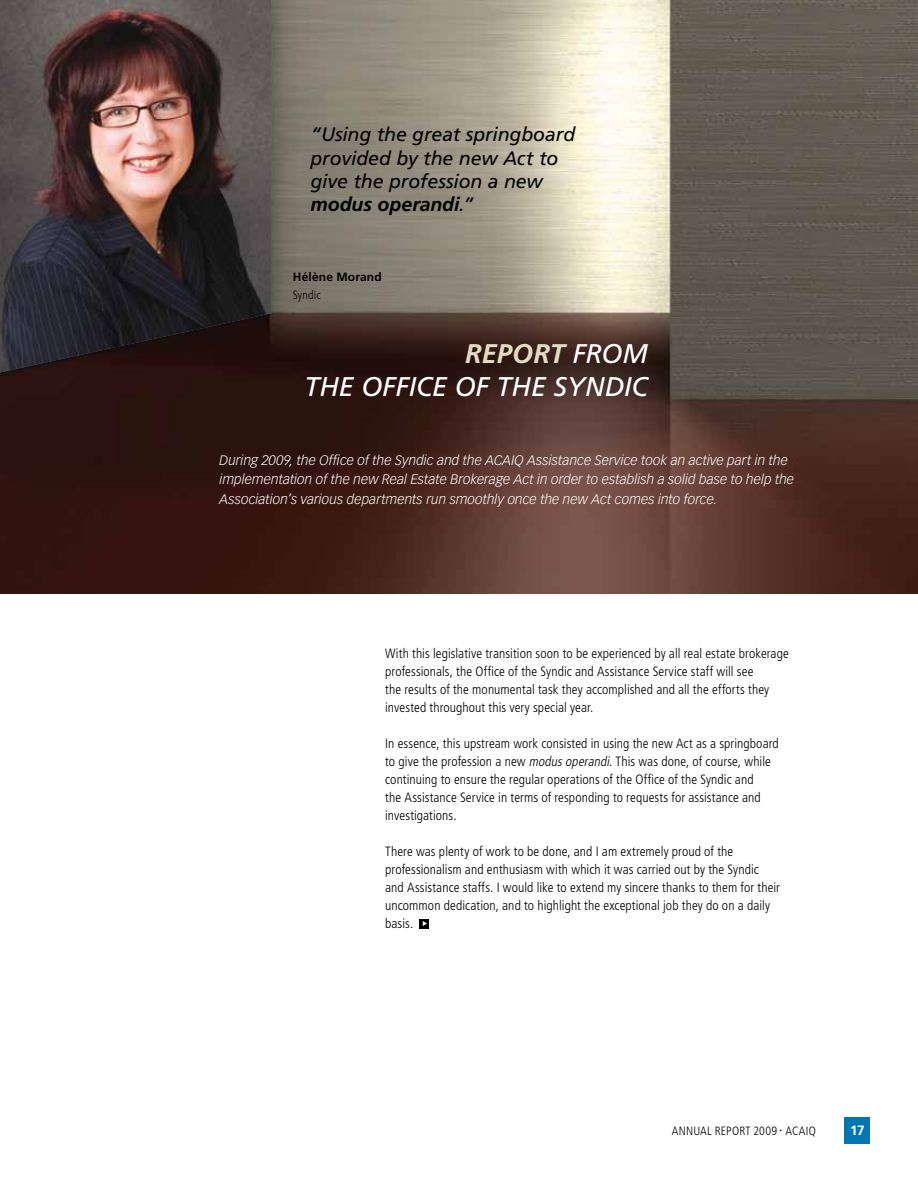
<style>
.page{position:relative;width:918px;height:1188px;background:#fff}
.page>*{position:absolute;margin:0;border:0;box-sizing:border-box;transform-origin:0 0}
.t1{font:italic 27px/32.4px "Frutiger";letter-spacing:.005em;color:#fff;text-align:right}
.t2{font:italic 19.5px/23.4px "Frutiger";letter-spacing:-.005em;color:#000}
.t3{font:300 condensed 13.5px/18px "Frutiger";letter-spacing:.005em;color:#000}
.t4{font:italic 300 13.5px/19.5px "Vectora LH";letter-spacing:.005em;color:#fff}
.t5{font:700 13.5px "Frutiger";color:#fff}
.t6{font:300 condensed 12px "Frutiger";letter-spacing:.015em;color:#000}
.t7{font:700 12px "Frutiger";letter-spacing:.015em;color:#000}
.s1{font-weight:700}
.s2{font-weight:700;color:#e2dbc1}
.s3{font-style:italic}
</style>
<div class="page">
<div style="left:844px;top:1117px;width:26px;height:27px;background:#0076b2"></div>
<img style="left:0;top:0;width:918px;height:594px">
<img style="left:0;top:0;width:271px;height:372px">
<svg style="left:420px;top:919px;width:9px;height:9px"></svg>
<svg style="left:423px;top:921px;width:4px;height:5px"></svg>
<h2 class="t2" style="left:310px;top:123px;width:266px">“Using the great springboard provided by the new Act to give the profession a new <span class="s1">modus operandi</span>.”</h2>
<p class="t7" style="left:293px;top:270px;width:90px">Hélène Morand</p>
<p class="t6" style="left:293px;top:288px;width:30px">Syndic</p>
<h1 class="t1" style="left:304px;top:338px;width:344px"><span class="s2">REPORT</span> from<br>the Office of the Syndic</h1>
<p class="t4" style="left:220px;top:451px;width:576px">During 2009, the Office of the Syndic and the ACAIQ Assistance Service took an active part in the implementation of the new Real Estate Brokerage Act in order to establish a solid base to help the<br>Association’s various departments run smoothly once the new Act comes into force.</p>
<p class="t3" style="left:385px;top:645px;width:405px">With this legislative transition soon to be experienced by all real estate brokerage professionals, the Office of the Syndic and Assistance Service staff will see<br>the results of the monumental task they accomplished and all the efforts they invested throughout this very special year.</p>
<p class="t3" style="left:385px;top:735px;width:395px">In essence, this upstream work consisted in using the new Act as a springboard to give the profession a new <span class="s3">modusoperandi</span>. This was done, of course, while continuing to ensure the regular operations of the Office of the Syndic and<br>the Assistance Service in terms of responding to requests for assistance and investigations.</p>
<p class="t3" style="left:385px;top:843px;width:396px">There was plenty of work to be done, and I am extremely proud of the professionalism and enthusiasm with which it was carried out by the Syndic and Assistance staffs. I would like to extend my sincere thanks to them for their uncommon dedication, and to highlight the exceptional job they do on a daily basis.</p>
<p class="t6" style="left:672px;top:1124px;width:145px">ANNUAL REPORT 2009 <sup>•</sup> ACAIQ</p>
<p class="t5" style="left:850px;top:1123px;width:16px">17</p>
</div>
